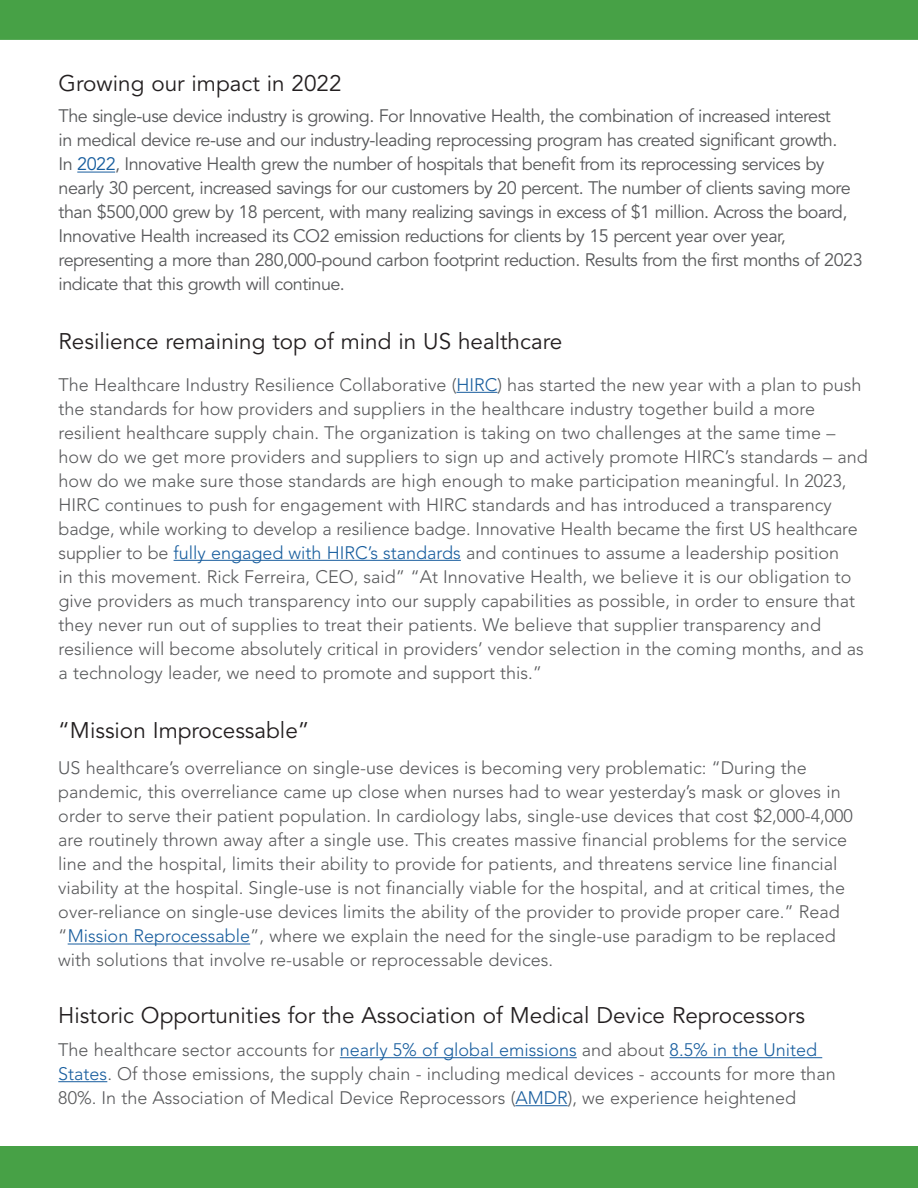
<style>
.page{position:relative;width:918px;height:1188px;background:#fff}
.page>*{position:absolute;margin:0;border:0;box-sizing:border-box;transform-origin:0 0}
.Chart_Head{font:22.5px "Avenir LT Std";color:#231f20}
.Chart_Head-2{font:300 18px/24px "Avenir LT Std";color:#57585a}
.Chart_Head-3{font:18px/24px "Avenir LT Std";letter-spacing:-.03em;color:#57585a}
.s1{color:#175d9e}
</style>
<div class="page">
<div style="left:0;top:0;width:918px;height:40px;background:#47a146"></div>
<div style="left:0;top:1146px;width:918px;height:42px;background:#47a146"></div>
<hr style="left:77px;top:172px;width:38px;height:1px;background:#175d9e">
<hr style="left:456px;top:392px;width:41px;height:1px;background:#175d9e">
<hr style="left:174px;top:560px;width:287px;height:1px;background:#175d9e">
<hr style="left:68px;top:944px;width:182px;height:1px;background:#175d9e">
<hr style="left:340px;top:1057px;width:237px;height:1px;background:#175d9e">
<hr style="left:670px;top:1057px;width:152px;height:1px;background:#175d9e">
<hr style="left:58px;top:1081px;width:49px;height:1px;background:#175d9e">
<hr style="left:515px;top:1105px;width:53px;height:1px;background:#175d9e">
<p class="Chart_Head" style="left:59px;top:70px;width:284px">Growing our impact in 2022</p>
<p class="Chart_Head-3" style="left:59px;top:105px;width:806px">The single-use device industry is growing. For Innovative Health, the combination of increased interest<br>in medical device re-use and our industry-leading reprocessing program has created significant growth.<br>In <span class="s1">2022</span>, Innovative Health grew the number of hospitals that benefit from its reprocessing services by nearly 30 percent, increased savings for our customers by 20 percent. The number of clients saving more than $500,000 grew by 18 percent, with many realizing savings in excess of $1 million. Across the board, Innovative Health increased its CO2 emission reductions for clients by 15 percent year over year, representing a more than 280,000-pound carbon footprint reduction. Results from the first months of 2023 indicate that this growth will continue.</p>
<p class="Chart_Head" style="left:59px;top:329px;width:505px">Resilience remaining top of mind in US healthcare</p>
<p class="Chart_Head-2" style="left:59px;top:372px;width:811px">The Healthcare Industry Resilience Collaborative (<span class="s1">HIRC</span>) has started the new year with a plan to push the standards for how providers and suppliers in the healthcare industry together build a more resilient healthcare supply chain. The organization is taking on two challenges at the same time – how do we get more providers and suppliers to sign up and actively promote HIRC’s standards – and how do we make sure those standards are high enough to make participation meaningful. In 2023, HIRC continues to push for engagement with HIRC standards and has introduced a transparency badge, while working to develop a resilience badge. Innovative Health became the first US healthcare supplier to be <span class="s1">fully engaged with HIRC’s standards</span> and continues to assume a leadership position<br>in this movement. Rick Ferreira, CEO, said” “At Innovative Health, we believe it is our obligation to give providers as much transparency into our supply capabilities as possible, in order to ensure that they never run out of supplies to treat their patients. We believe that supplier transparency and resilience will become absolutely critical in providers’ vendor selection in the coming months, and as a technology leader, we need to promote and support this.”</p>
<p class="Chart_Head" style="left:58px;top:718px;width:253px">“Mission Improcessable”</p>
<p class="Chart_Head-2" style="left:58px;top:756px;width:796px">US healthcare’s overreliance on single-use devices is becoming very problematic: “During the pandemic, this overreliance came up close when nurses had to wear yesterday’s mask or gloves in order to serve their patient population. In cardiology labs, single-use devices that cost $2,000-4,000 are routinely thrown away after a single use. This creates massive financial problems for the service line and the hospital, limits their ability to provide for patients, and threatens service line financial viability at the hospital. Single-use is not financially viable for the hospital, and at critical times, the over-reliance on single-use devices limits the ability of the provider to provide proper care.” Read “<span class="s1">Mission Reprocessable</span>”, where we explain the need for the single-use paradigm to be replaced with solutions that involve re-usable or reprocessable devices.</p>
<p class="Chart_Head" style="left:58px;top:1002px;width:748px">Historic Opportunities for the Association of Medical Device Reprocessors</p>
<p class="Chart_Head-2" style="left:58px;top:1038px;width:779px">The healthcare sector accounts for <span class="s1">nearly 5% of global emissions</span> and about <span class="s1">8.5% in the United<br>States</span>. Of those emissions, the supply chain - including medical devices - accounts for more than<br>80%. In the Association of Medical Device Reprocessors (<span class="s1">AMDR</span>), we experience heightened</p>
</div>
